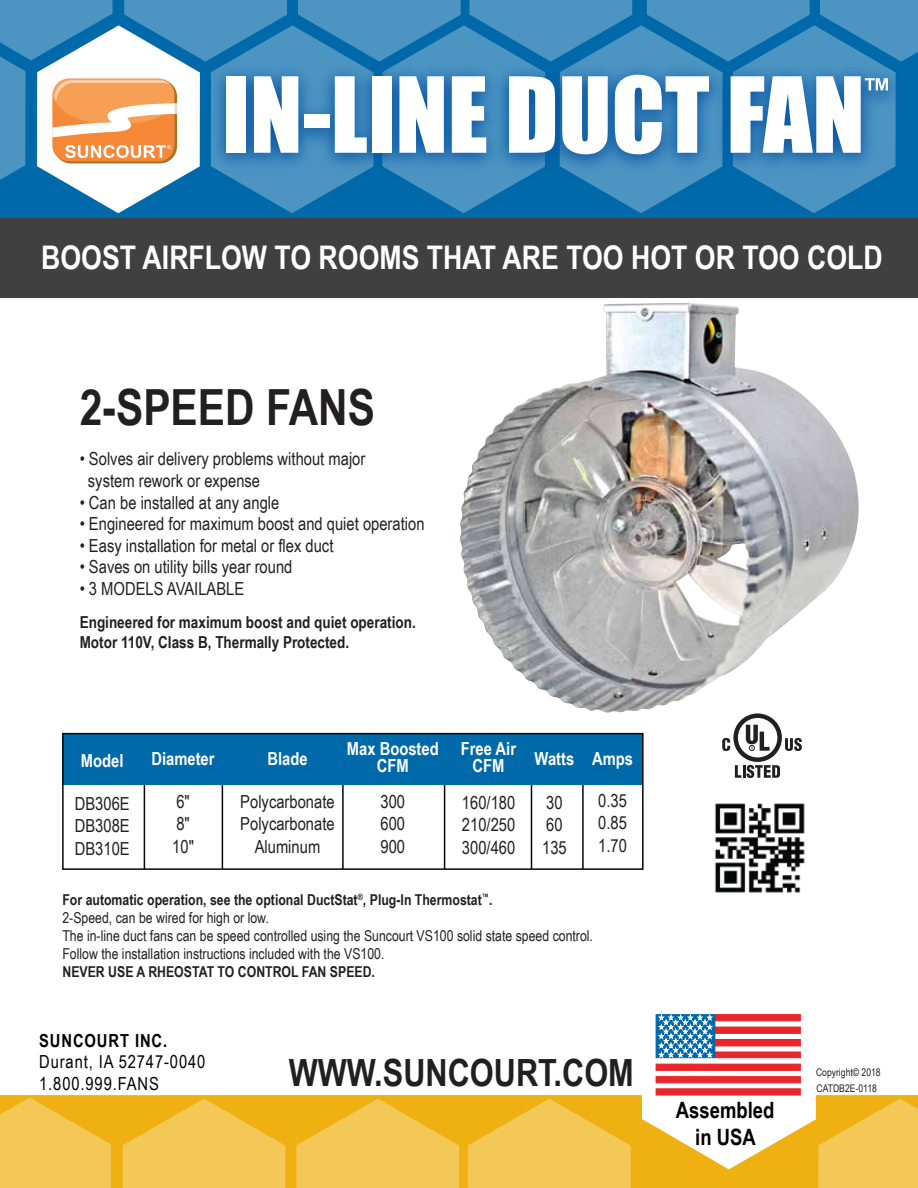
<style>
.page{position:relative;width:918px;height:1188px;background:#fff}
.page>*{position:absolute;margin:0;border:0;box-sizing:border-box;transform-origin:0 0}
.t1{font:700 49.8px "Arial Narrow";color:#231f20}
.t2{font:700 37.5px "Arial Narrow";color:#231f20}
.t3{font:700 32.55px "Arial Narrow";color:#fff}
.t4{font:700 22.5px/27px "Arial Narrow";color:#020202;text-align:center}
.t5{font:18px/22.5px "Arial Narrow";color:#231f20;text-align:justify}
.t6{font:700 18px/16.5px "Arial Narrow";color:#fff;text-align:center}
.t7{font:18px/21.6px "Arial Narrow";letter-spacing:.05em;color:#020202}
.t8{font:700 18px "Arial Narrow";letter-spacing:.05em;color:#020202}
.t9{font:700 16.5px/19.8px "Arial Narrow";color:#231f20}
.t10{font:15px/18px "Arial Narrow";color:#231f20}
.t11{font:700 15px "Arial Narrow";color:#231f20}
.t12{font:10.5px "Arial Narrow";color:#231f20}
.s1{font-weight:700}
</style>
<div class="page">
<img style="left:714px;top:803px;width:91px;height:90px">
<hr style="left:144px;top:773px;width:1px;height:96px;background:#060606">
<hr style="left:222px;top:773px;width:1px;height:96px;background:#060606">
<hr style="left:342px;top:773px;width:2px;height:96px;background:#060606">
<hr style="left:444px;top:773px;width:1px;height:96px;background:#060606">
<hr style="left:531px;top:773px;width:1px;height:96px;background:#060606">
<hr style="left:582px;top:773px;width:2px;height:96px;background:#060606">
<div style="left:62px;top:733px;width:581px;height:52px;background:#0069aa"></div>
<div style="left:62px;top:733px;width:582px;height:137px;border:2px solid #060606"></div>
<img style="left:460px;top:303px;width:399px;height:410px">
<svg style="left:722px;top:713px;width:80px;height:65px"></svg>
<svg style="left:0;top:1095px;width:918px;height:93px;fill:#eeb111"></svg>
<div style="left:0;top:0;width:918px;height:230px;background:#0069aa"></div>
<svg style="left:122px;top:1099px;width:163px;height:89px;background:#f1c144"></svg>
<svg style="left:296px;top:1099px;width:163px;height:89px;background:#f1c144"></svg>
<svg style="left:468px;top:1099px;width:163px;height:89px;background:#f1c244"></svg>
<svg style="left:818px;top:1099px;width:100px;height:89px;background:#f1c247"></svg>
<svg style="left:0;top:1097px;width:111px;height:91px;background:#f1c247"></svg>
<div style="left:0;top:218px;width:918px;height:80px;background:#404040"></div>
<svg style="left:656px;top:1021px;width:144px;height:68px"></svg>
<div style="left:715px;top:1015px;width:85px;height:6px;background:#ea262a;border:1px solid #ea262a"></div>
<div style="left:715px;top:1027px;width:85px;height:6px;background:#ea262a"></div>
<div style="left:715px;top:1040px;width:85px;height:6px;background:#ea262a"></div>
<div style="left:715px;top:1052px;width:85px;height:6px;background:#ea262a"></div>
<div style="left:715px;top:1052px;width:85px;height:6px;border:1px solid #ea262a"></div>
<div style="left:656px;top:1064px;width:144px;height:6px;background:#ea262a"></div>
<div style="left:656px;top:1077px;width:144px;height:6px;background:#ea262a;border:1px solid #ea262a"></div>
<div style="left:656px;top:1089px;width:144px;height:6px;background:#ea262a"></div>
<svg style="left:656px;top:1015px;width:59px;height:43px"></svg>
<svg style="left:659px;top:1016px;width:53px;height:41px"></svg>
<svg style="left:0;top:0;width:918px;height:213px"></svg>
<h3 class="t3" style="left:41px;top:233px;width:843px">BOOST AIRFLOW TO ROOMS THAT ARE TOO HOT OR TOO COLD</h3>
<h1 class="t1" style="left:80px;top:370px;width:297px">2-SPEED FANS</h1>
<p class="t5" style="left:88px;top:448px;width:279px;line-height:21.6px;text-indent:-8px">• Solves air delivery problems without major system rework or expense</p>
<p class="t5" style="left:80px;top:490px;width:201px">• Can be installed at any angle</p>
<p class="t5" style="left:80px;top:512px;width:346px">• Engineered for maximum boost and quiet operation</p>
<p class="t5" style="left:80px;top:534px;width:255px">• Easy installation for metal or flex duct</p>
<p class="t5" style="left:80px;top:555px;width:214px">• Saves on utility bills year round</p>
<p class="t5" style="left:80px;top:577px;width:166px">• 3 MODELS AVAILABLE</p>
<p class="t9" style="left:80px;top:612px;width:338px">Engineered for maximum boost and quiet operation.<br>Motor 110V, Class B, Thermally Protected.</p>
<p class="t6" style="left:81px;top:752px;width:44px">Model</p>
<p class="t6" style="left:151px;top:749px;width:65px">Diameter</p>
<p class="t6" style="left:267px;top:749px;width:42px">Blade</p>
<p class="t6" style="left:347px;top:740px;width:93px">Max Boosted<br>CFM</p>
<p class="t6" style="left:535px;top:749px;width:100px">Watts Amps</p>
<p class="t6" style="left:461px;top:740px;width:57px">Free Air<br>CFM</p>
<p class="t5" style="left:75px;top:792px;width:56px">DB306E DB308E DB310E</p>
<p class="t5" style="left:172px;top:789px;width:23px;text-align:left">6"<br>8"<br>10"</p>
<p class="t5" style="left:240px;top:789px;width:96px;text-align:center">Polycarbonate<br>Polycarbonate<br>Aluminum</p>
<p class="t5" style="left:381px;top:789px;width:26px">300<br>600<br>900</p>
<p class="t5" style="left:542px;top:790px;width:26px;text-align:left">30<br>60<br>135</p>
<p class="t5" style="left:598px;top:788px;width:30px">0.35<br>0.85<br>1.70</p>
<p class="t5" style="left:462px;top:790px;width:55px">160/180<br>210/250<br>300/460</p>
<p class="t10" style="left:62px;top:891px;width:532px"><span class="s1">For automatic operation, see the optional DuctStat</span><sup>®</sup><span class="s1">, Plug-In Thermostat</span><sup>™</sup><span class="s1">.<br></span>2-Speed, can be wired for high or low.<br>The in-line duct fans can be speed controlled using the Suncourt VS100 solid state speed control.<br>Follow the installation instructions included with the VS100.</p>
<p class="t11" style="left:62px;top:961px;width:314px">NEVER USE A RHEOSTAT TO CONTROL FAN SPEED.</p>
<p class="t8" style="left:39px;top:1027px;width:130px">SUNCOURT INC.</p>
<p class="t7" style="left:39px;top:1051px;width:168px">Durant, IA 52747-0040<br>1.800.999.FANS</p>
<h2 class="t2" style="left:289px;top:1044px;width:347px">WWW.SUNCOURT.COM</h2>
<p class="t4" style="left:676px;top:1095px;width:100px">Assembled in USA</p>
<p class="t12" style="left:816px;top:1065px;width:66px">Copyright© 2018</p>
<p class="t12" style="left:816px;top:1080px;width:62px">CATDB2E-0118</p>
</div>
